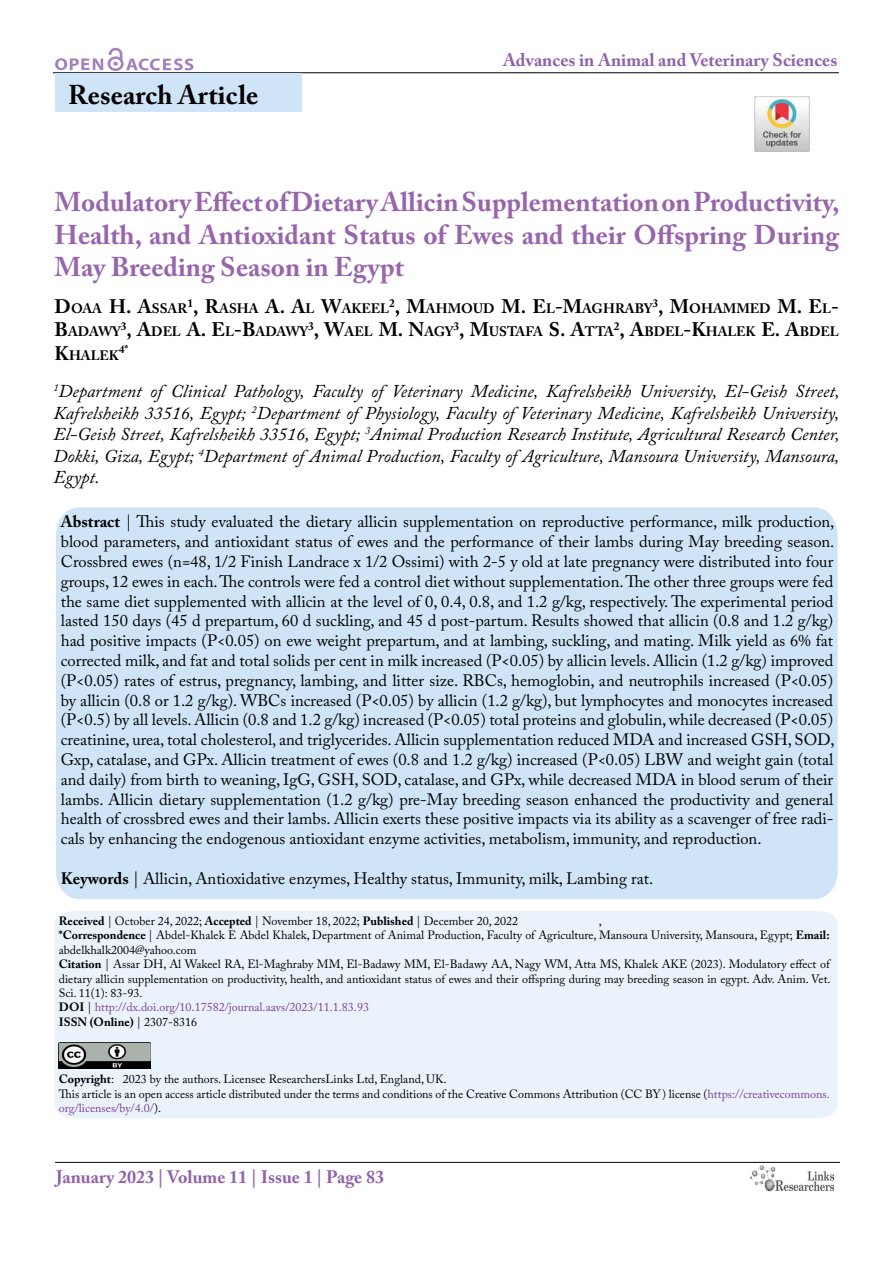
<style>
.page{position:relative;width:893px;height:1263px;background:#fff}
.page>*{position:absolute;margin:0;border:0;box-sizing:border-box;transform-origin:0 0}
.t1{font:700 27px/32.4px "Adobe Caslon Pro";color:#7f3f98;text-align:justify}
.t2{font:700 27px "Adobe Caslon Pro";letter-spacing:.005em;color:#000}
.t3{font:italic 18px/21.6px "Adobe Caslon Pro";color:#000;text-align:justify}
.t4{font:700 18px "Adobe Caslon Pro";color:#9161a9}
.t5{font:16.5px/19.8px "Adobe Caslon Pro";color:#000;text-align:justify}
.t6{font:700 13.65px/23.4px "Adobe Caslon Pro";letter-spacing:-.005em;color:#000;text-align:justify}
.t7{font:12px/14.4px "Adobe Caslon Pro";color:#000}
.t8{font:700 11.4px "Adobe Caslon Pro";color:#000}
.s1{font-size:19.5px}
.s2{font-weight:700}
.s3{color:#7f3f98}
</style>
<div class="page">
<hr style="left:53px;top:72px;width:786px;height:1px;background:#000">
<hr style="left:55px;top:1162px;width:785px;height:1px;background:#000">
<svg style="left:55px;top:48px;width:138px;height:23px"></svg>
<img style="left:750px;top:1166px;width:83px;height:26px">
<div style="left:55px;top:74px;width:247px;height:38px;background:#cfe5f7"></div>
<div style="left:56px;top:507px;width:782px;height:392px;background:#cfe5f7"></div>
<div style="left:55px;top:911px;width:783px;height:207px;background:#eaf3fb"></div>
<img style="left:59px;top:1042px;width:91px;height:26px">
<img style="left:754px;top:96px;width:55px;height:56px">
<h1 class="t2" style="left:68px;top:79px;width:192px">Research Article</h1>
<p class="t4" style="left:503px;top:50px;width:336px">Advances in Animal and Veterinary Sciences</p>
<h1 class="t1" style="left:55px;top:186px;width:787px">Modulatory Effect of Dietary Allicin Supplementation on Productivity, Health, and Antioxidant Status of Ewes and their Offspring During May Breeding Season in Egypt</h1>
<p class="t6" style="left:55px;top:297px;width:786px"><span class="s1">D</span>OAA <span class="s1">H. A</span>SSAR<sup>1</sup><span class="s1">, R</span>ASHA <span class="s1">A. A</span>L <span class="s1">W</span>AKEEL<sup>2</sup><span class="s1">, M</span>AHM OUD <span class="s1">M. E</span>L<span class="s1">-M</span>AGHRABY<sup>3</sup><span class="s1">, M</span>OHAMM ED <span class="s1">M. E</span>L<span class="s1">-B</span>ADAWY<sup>3</sup><span class="s1">, A</span>DEL <span class="s1">A. E</span>L<span class="s1">-B</span>ADAWY<sup>3</sup><span class="s1">, W</span>AEL <span class="s1">M. N</span>AGY<sup>3</sup><span class="s1">, M</span>USTAFA <span class="s1">S. A</span>TTA<sup>2</sup><span class="s1">, A</span>BDEL<span class="s1">-K</span>HALEK <span class="s1">E. A</span>BDEL <span class="s1">K</span>HALEK</p>
<p class="t8" style="left:119px;top:343px;width:11px">4*</p>
<p class="t3" style="left:53px;top:380px;width:788px"><sup>1</sup>Department of Clinical Pathology, Faculty of Veterinary Medicine, Kafrelsheikh University, El-Geish Street, Kafrelsheikh 33516, Egypt; <sup>2</sup>Department of Physiology, Faculty of Veterinary Medicine, Kafrelsheikh University, El-Geish Street, Kafrelsheikh 33516, Egypt; <sup>3</sup>Animal Production Research Institute, Agricultural Research Center, Dokki, Giza, Egypt; <sup>4</sup>Department of Animal Production, Faculty of Agriculture, Mansoura University, Mansoura, Egypt.</p>
<p class="t5" style="left:61px;top:512px;width:775px"><span class="s2">Abstract</span> | This study evaluated the dietary allicin supplementation on reproductive performance, milk production, blood parameters, and antioxidant status of ewes and the performance of their lambs during May breeding season.<br>Crossbred ewes (n=48, 1/2 Finish Landrace x 1/2 Ossimi) with 2-5 y old at late pregnancy were distributed into four groups, 12 ewes in each. The controls were fed a control diet without supplementation. The other three groups were fed the same diet supplemented with allicin at the level of 0, 0.4, 0.8, and 1.2 g/kg, respectively. The experimental period lasted 150 days (45 d prepartum, 60 d suckling, and 45 d post-partum. Results showed that allicin (0.8 and 1.2 g/kg) had positive impacts (P&lt;0.05) on ewe weight prepartum, and at lambing, suckling, and mating. Milk yield as 6% fat corrected milk, and fat and total solids per cent in milk increased (P&lt;0.05) by allicin levels. Allicin (1.2 g/kg) improved (P&lt;0.05) rates of estrus, pregnancy, lambing, and litter size. RBCs, hemoglobin, and neutrophils increased (P&lt;0.05) by allicin (0.8 or 1.2 g/kg). WBCs increased (P&lt;0.05) by allicin (1.2 g/kg), but lymphocytes and monocytes increased (P&lt;0.5) by all levels. Allicin (0.8 and 1.2 g/kg) increased (P&lt;0.05) total proteins and globulin, while decreased (P&lt;0.05) creatinine, urea, total cholesterol, and triglycerides. Allicin supplementation reduced MDA and increased GSH, SOD, Gxp, catalase, and GPx. Allicin treatment of ewes (0.8 and 1.2 g/kg) increased (P&lt;0.05) LBW and weight gain (total and daily) from birth to weaning, IgG, GSH, SOD, catalase, and GPx, while decreased MDA in blood serum of their lambs. Allicin dietary supplementation (1.2 g/kg) pre-May breeding season enhanced the productivity and general health of crossbred ewes and their lambs. Allicin exerts these positive impacts via its ability as a scavenger of free radi&shy;cals by enhancing the endogenous antioxidant enzyme activities, metabolism, immunity, and reproduction.</p>
<p class="t5" style="left:61px;top:868px;width:594px"><span class="s2">Keywords</span> | Allicin, Antioxidative enzymes, Healthy status, Immunity, milk, Lambing rat.</p>
<p class="t7" style="left:59px;top:913px;width:461px"><span class="s2">Received</span> | October 24, 2022; <span class="s2">Accepted</span> | November 18, 2022; <span class="s2">Published</span> | December 20, 2022</p>
<p class="t7" style="left:59px;top:913px;width:773px;text-indent:540px">,<br><span class="s2">*Correspondence</span> | Abdel-Khalek E Abdel Khalek, Department of Animal Production, Faculty of Agriculture, Mansoura University, Mansoura, Egypt; <span class="s2">Email: </span>abdelkhalk2004@yahoo.com<br><span class="s2">Citation</span> | Assar DH, Al Wakeel RA, El-Maghraby MM, El-Badawy MM, El-Badawy AA, Nagy WM, Atta MS, Khalek AKE (2023). Modulatory effect of dietary allicin supplementation on productivity, health, and antioxidant status of ewes and their offspring during may breeding season in egypt. Adv. Anim. Vet.<br>Sci. 11(1): 83-93.<br><span class="s2">DOI</span> | <span class="s3">http://dx.doi.org/10.17582/journal.aavs/2023/11.1.83.93<br></span><span class="s2">ISSN (Online)</span> | 2307-8316</p>
<p class="t7" style="left:59px;top:1072px;width:772px"><span class="s2">Copyright</span>: 2023 by the authors. Licensee ResearchersLinks Ltd, England, UK.<br>This article is an open access article distributed under the terms and conditions of the Creative Commons Attribution (CC BY) license (<span class="s3">https://creativecommons. org/licenses/by/4.0/</span>).</p>
<p class="t4" style="left:56px;top:1166px;width:329px">January 2023 | Volume 11 | Issue 1 | Page 83</p>
</div>
